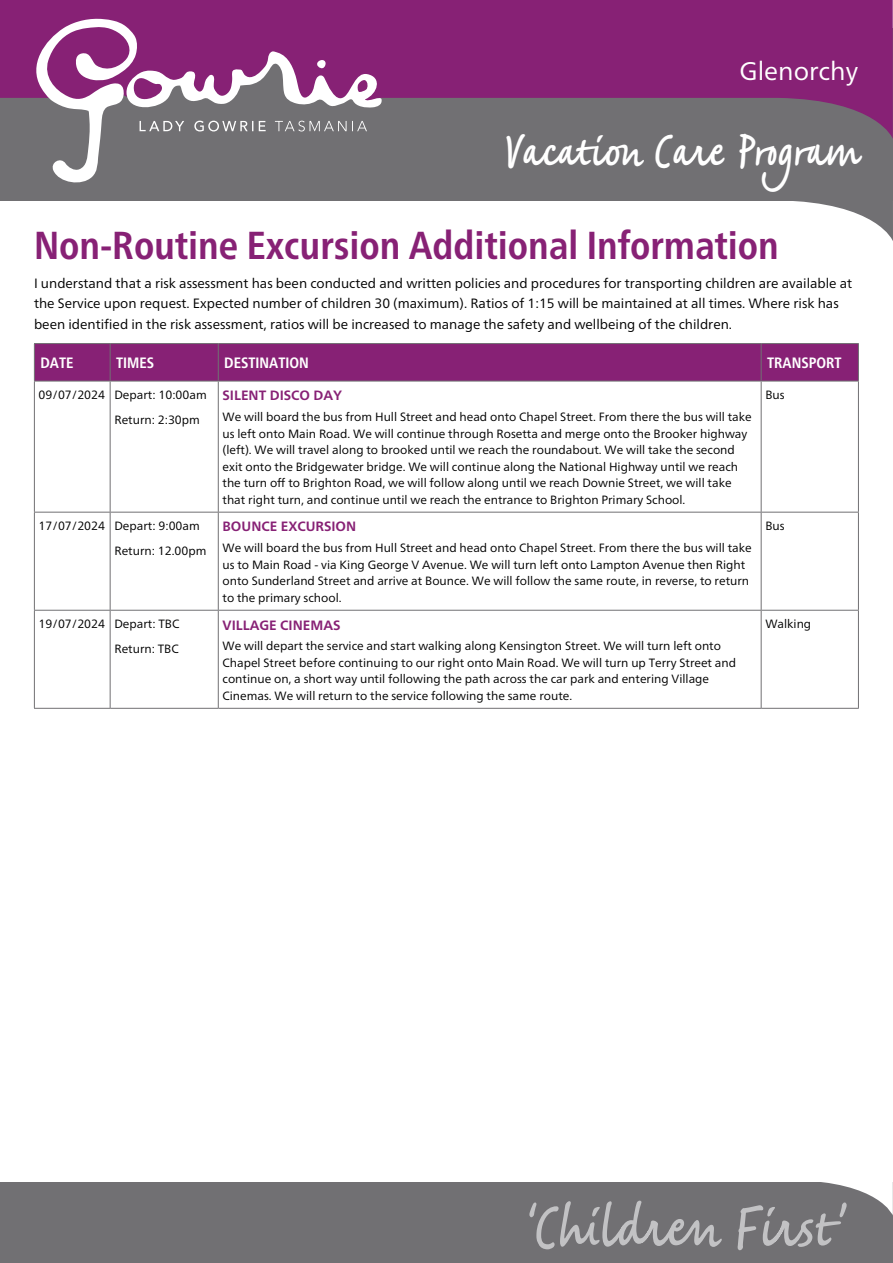
<style>
.page{position:relative;width:893px;height:1263px;background:#fff}
.page>*{position:absolute;margin:0;border:0;box-sizing:border-box;transform-origin:0 0}
.t1{font:48px "Saltbush";color:#fff}
.t2{font:700 condensed 39px "Frutiger Neue LT";color:#872175}
.t3{font:25.5px "Frutiger Neue LT";color:#fff}
.t4{font:700 condensed 15px "Frutiger Neue LT";color:#fff}
.t5{font:13.5px/20.2px "Frutiger Neue LT";color:#000}
.t6{font:700 13.5px "Frutiger Neue LT";color:#872175}
.t7{font:12px/16.5px "Frutiger Neue LT";color:#000}
</style>
<div class="page">
<svg style="left:794px;top:201px;width:99px;height:40px"></svg>
<div style="left:0;top:28px;width:893px;height:173px;background:#717073"></div>
<div style="left:0;top:1182px;width:893px;height:81px;background:#717073"></div>
<div style="left:0;top:0;width:378px;height:98px;background:#872175"></div>
<svg style="left:28px;top:18px;width:350px;height:165px"></svg>
<svg style="left:378px;top:0;width:515px;height:139px;fill:#872175"></svg>
<svg style="left:821px;top:1182px;width:72px;height:33px"></svg>
<svg style="left:529px;top:1200px;width:318px;height:50px"></svg>
<div style="left:35px;top:344px;width:823px;height:37px;background:#872175"></div>
<svg style="left:35px;top:382px;width:823px;height:326px"></svg>
<hr style="left:110px;top:344px;width:1px;height:37px;background:#717073">
<hr style="left:218px;top:344px;width:1px;height:37px;background:#717073">
<hr style="left:761px;top:344px;width:1px;height:37px;background:#717073">
<hr style="left:110px;top:381px;width:1px;height:131px;background:#717073">
<hr style="left:218px;top:381px;width:1px;height:131px;background:#717073">
<hr style="left:761px;top:381px;width:1px;height:131px;background:#717073">
<hr style="left:34px;top:512px;width:76px;height:1px;background:#717073">
<hr style="left:110px;top:512px;width:108px;height:1px;background:#717073">
<hr style="left:110px;top:512px;width:1px;height:98px;background:#717073">
<hr style="left:218px;top:512px;width:543px;height:1px;background:#717073">
<hr style="left:218px;top:512px;width:1px;height:98px;background:#717073">
<hr style="left:761px;top:512px;width:98px;height:1px;background:#717073">
<hr style="left:761px;top:512px;width:1px;height:98px;background:#717073">
<hr style="left:34px;top:610px;width:76px;height:1px;background:#717073">
<hr style="left:110px;top:610px;width:108px;height:1px;background:#717073">
<hr style="left:110px;top:611px;width:1px;height:97px;background:#717073">
<hr style="left:218px;top:610px;width:543px;height:1px;background:#717073">
<hr style="left:218px;top:611px;width:1px;height:97px;background:#717073">
<hr style="left:761px;top:610px;width:98px;height:1px;background:#717073">
<hr style="left:761px;top:611px;width:1px;height:97px;background:#717073">
<hr style="left:34px;top:381px;width:76px;height:1px;background:#717073">
<hr style="left:34px;top:381px;width:1px;height:131px;background:#717073">
<hr style="left:110px;top:381px;width:108px;height:1px;background:#717073">
<hr style="left:218px;top:381px;width:543px;height:1px;background:#717073">
<hr style="left:761px;top:381px;width:98px;height:1px;background:#717073">
<hr style="left:858px;top:381px;width:1px;height:131px;background:#717073">
<hr style="left:34px;top:512px;width:1px;height:98px;background:#717073">
<hr style="left:858px;top:512px;width:1px;height:98px;background:#717073">
<hr style="left:34px;top:611px;width:1px;height:97px;background:#717073">
<hr style="left:858px;top:611px;width:1px;height:97px;background:#717073">
<hr style="left:34px;top:708px;width:76px;height:1px;background:#717073">
<hr style="left:110px;top:708px;width:108px;height:1px;background:#717073">
<hr style="left:218px;top:708px;width:543px;height:1px;background:#717073">
<hr style="left:761px;top:708px;width:98px;height:1px;background:#717073">
<hr style="left:34px;top:343px;width:76px;height:1px;background:#717073">
<hr style="left:34px;top:344px;width:1px;height:37px;background:#717073">
<hr style="left:110px;top:343px;width:108px;height:1px;background:#717073">
<hr style="left:218px;top:343px;width:543px;height:1px;background:#717073">
<hr style="left:761px;top:343px;width:98px;height:1px;background:#717073">
<hr style="left:858px;top:344px;width:1px;height:37px;background:#717073">
<h3 class="t3" style="left:739px;top:56px;width:120px">Glenorchy</h3>
<h1 class="t1" style="left:505px;top:120px;width:355px">Vacation Care Program</h1>
<h2 class="t2" style="left:34px;top:223px;width:746px">Non-Routine Excursion Additional Information</h2>
<p class="t5" style="left:34px;top:273px;width:820px">I understand that a risk assessment has been conducted and written policies and procedures for transporting children are available at the Service upon request. Expected number of children 30 (maximum). Ratios of 1:15 will be maintained at all times. Where risk has been identified in the risk assessment, ratios will be increased to manage the safety and wellbeing of the children.</p>
<p class="t4" style="left:40px;top:354px;width:35px">DATE</p>
<p class="t4" style="left:116px;top:354px;width:40px">TIMES</p>
<p class="t4" style="left:224px;top:354px;width:86px">DESTINATION</p>
<p class="t4" style="left:767px;top:354px;width:76px">TRANSPORT</p>
<p class="t7" style="left:114px;top:382px;width:94px;line-height:25px;text-indent:-76px">09/07/2024 Depart: 10:00am<br>Return: 2:30pm</p>
<p class="t6" style="left:223px;top:388px;width:121px">SILENT DISCO DAY</p>
<p class="t7" style="left:765px;top:387px;width:21px">Bus</p>
<p class="t7" style="left:223px;top:409px;width:531px">We will board the bus from Hull Street and head onto Chapel Street. From there the bus will take us left onto Main Road. We will continue through Rosetta and merge onto the Brooker highway (left). We will travel along to brooked until we reach the roundabout. We will take the second exit onto the Bridgewater bridge. We will continue along the National Highway until we reach the turn off to Brighton Road, we will follow along until we reach Downie Street, we will take that right turn, and continue until we reach the entrance to Brighton Primary School.</p>
<p class="t7" style="left:114px;top:513px;width:93px;line-height:25px;text-indent:-76px">17/07/2024 Depart: 9:00am<br>Return: 12.00pm</p>
<p class="t6" style="left:223px;top:519px;width:135px">BOUNCE EXCURSION</p>
<p class="t7" style="left:223px;top:540px;width:531px">We will board the bus from Hull Street and head onto Chapel Street. From there the bus will take us to Main Road - via King George V Avenue. We will turn left onto Lampton Avenue then Right onto Sunderland Street and arrive at Bounce. We will follow the same route, in reverse, to return to the primary school.</p>
<p class="t7" style="left:39px;top:611px;width:142px;line-height:25px;text-align:right">19/07/2024 Depart: TBC<br>Return: TBC</p>
<p class="t6" style="left:223px;top:617px;width:120px">VILLAGE CINEMAS</p>
<p class="t7" style="left:223px;top:638px;width:515px">We will depart the service and start walking along Kensington Street. We will turn left onto Chapel Street before continuing to our right onto Main Road. We will turn up Terry Street and continue on, a short way until following the path across the car park and entering Village Cinemas. We will return to the service following the same route.</p>
<p class="t7" style="left:765px;top:518px;width:21px">Bus</p>
<p class="t7" style="left:765px;top:616px;width:47px">Walking</p>
</div>
